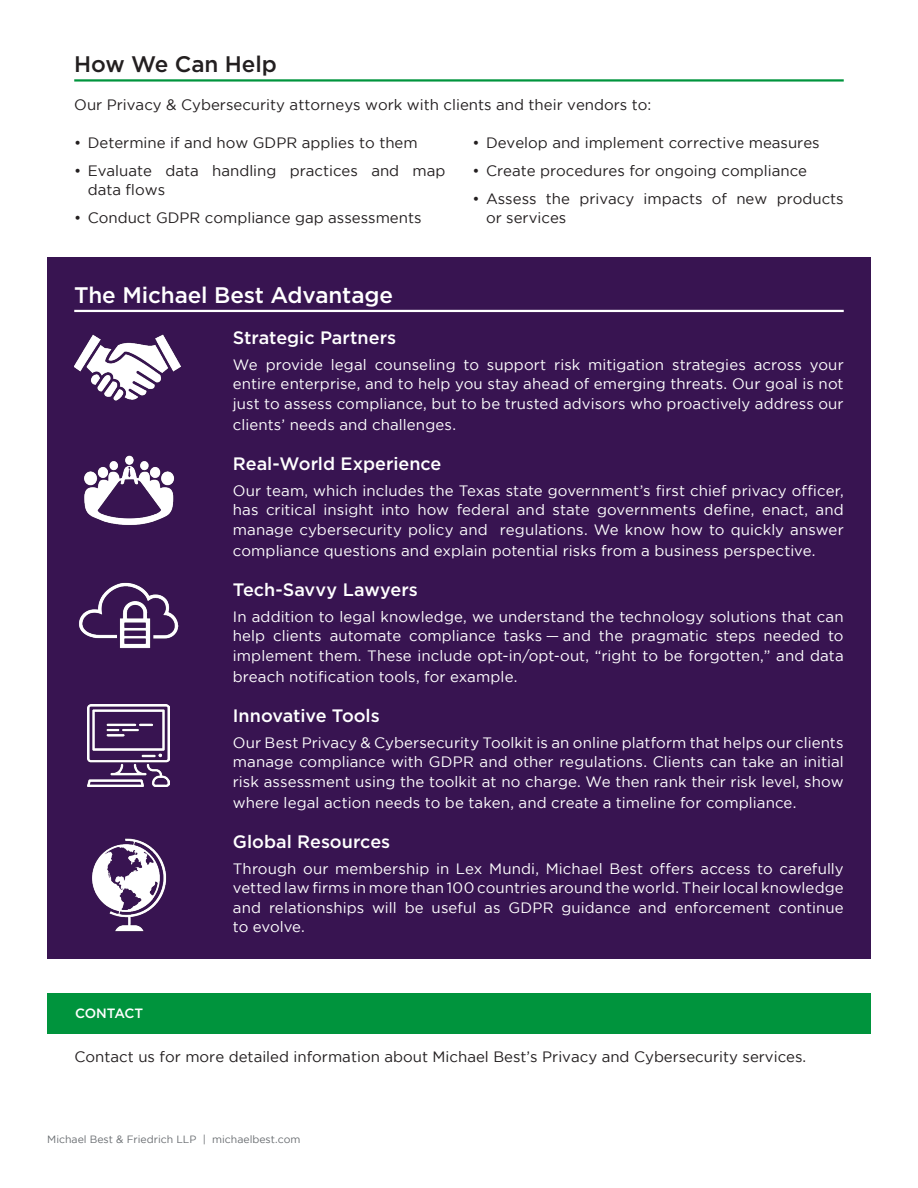
<style>
.page{position:relative;width:918px;height:1188px;background:#fff}
.page>*{position:absolute;margin:0;border:0;box-sizing:border-box;transform-origin:0 0}
.t1{font:500 22.5px "Gotham";letter-spacing:-.005em;color:#fff}
.t2{font:500 22.5px "Gotham";letter-spacing:-.005em;color:#231f20}
.Subtitle{font:500 18px "Gotham";color:#fff}
.Body_paragraphs{font:15px/19.5px "Gotham";letter-spacing:.005em;color:#fff;text-align:justify}
.Body{font:15px/19.5px "Gotham";color:#231f20}
.t3{font:500 13.5px "Gotham";letter-spacing:-.01em;color:#fff}
.t4{font:10.5px "Gotham";color:#696d71}
</style>
<div class="page">
<div style="left:47px;top:258px;width:824px;height:701px;background:#381451"></div>
<hr style="left:74px;top:310px;width:770px;height:2px;background:#fff">
<hr style="left:74px;top:79px;width:770px;height:3px;background:#00943d">
<img style="left:87px;top:705px;width:83px;height:82px">
<img style="left:92px;top:838px;width:75px;height:94px">
<img style="left:79px;top:582px;width:99px;height:67px">
<img style="left:84px;top:455px;width:91px;height:70px">
<img style="left:74px;top:334px;width:107px;height:67px">
<div style="left:47px;top:993px;width:823px;height:40px;background:#00943d"></div>
<p class="t2" style="left:74px;top:49px;width:204px">How We Can Help</p>
<p class="Body" style="left:74px;top:95px;width:579px">Our Privacy &amp; Cybersecurity attorneys work with clients and their vendors to:</p>
<p class="Body" style="left:74px;top:133px;width:345px">• Determine if and how GDPR applies to them</p>
<p class="Body" style="left:88px;top:160px;width:359px;text-indent:-14px">• Evaluate data handling practices and map data flows</p>
<p class="Body" style="left:74px;top:208px;width:349px">• Conduct GDPR compliance gap assessments</p>
<p class="t1" style="left:74px;top:280px;width:320px">The Michael Best Advantage</p>
<p class="Body" style="left:472px;top:133px;width:349px">• Develop and implement corrective measures</p>
<p class="Body" style="left:472px;top:160px;width:336px">• Create procedures for ongoing compliance</p>
<p class="Body" style="left:486px;top:188px;width:359px;text-indent:-14px">• Assess the privacy impacts of new products or services</p>
<p class="t3" style="left:75px;top:1005px;width:70px">CONTACT</p>
<p class="Subtitle" style="left:233px;top:326px;width:165px">Strategic Partners</p>
<p class="Body_paragraphs" style="left:233px;top:354px;width:612px">We provide legal counseling to support risk mitigation strategies across your entire enterprise, and to help you stay ahead of emerging threats. Our goal is not just to assess compliance, but to be trusted advisors who proactively address our</p>
<p class="Body_paragraphs" style="left:233px;top:414px;width:225px">clients’ needs and challenges.</p>
<p class="Subtitle" style="left:233px;top:452px;width:210px">Real-World Experience</p>
<p class="Body_paragraphs" style="left:233px;top:480px;width:612px">Our team, which includes the Texas state government’s first chief privacy officer, has critical insight into how federal and state governments define, enact, and manage cybersecurity policy and regulations. We know how to quickly answer</p>
<p class="Body_paragraphs" style="left:233px;top:540px;width:584px">compliance questions and explain potential risks from a business perspective.</p>
<p class="Subtitle" style="left:233px;top:578px;width:187px">Tech-Savvy Lawyers</p>
<p class="Body_paragraphs" style="left:233px;top:606px;width:612px">In addition to legal knowledge, we understand the technology solutions that can help clients automate compliance tasks — and the pragmatic steps needed to implement them. These include opt-in/opt-out, “right to be forgotten,” and data</p>
<p class="Body_paragraphs" style="left:233px;top:666px;width:286px">breach notification tools, for example.</p>
<p class="Subtitle" style="left:233px;top:704px;width:148px">Innovative Tools</p>
<p class="Body_paragraphs" style="left:233px;top:732px;width:612px">Our Best Privacy &amp; Cybersecurity Toolkit is an online platform that helps our clients manage compliance with GDPR and other regulations. Clients can take an initial risk assessment using the toolkit at no charge. We then rank their risk level, show</p>
<p class="Body_paragraphs" style="left:233px;top:792px;width:565px">where legal action needs to be taken, and create a timeline for compliance.</p>
<p class="Subtitle" style="left:233px;top:830px;width:159px">Global Resources</p>
<p class="Body_paragraphs" style="left:233px;top:858px;width:612px">Through our membership in Lex Mundi, Michael Best offers access to carefully vetted law firms in more than 100 countries around the world. Their local knowledge and relationships will be useful as GDPR guidance and enforcement continue to evolve.</p>
<p class="Body" style="left:75px;top:1046px;width:733px">Contact us for more detailed information about Michael Best’s Privacy and Cybersecurity services.</p>
<p class="t4" style="left:47px;top:1133px;width:255px">Michael Best &amp; Friedrich LLP | michaelbest.com</p>
</div>
